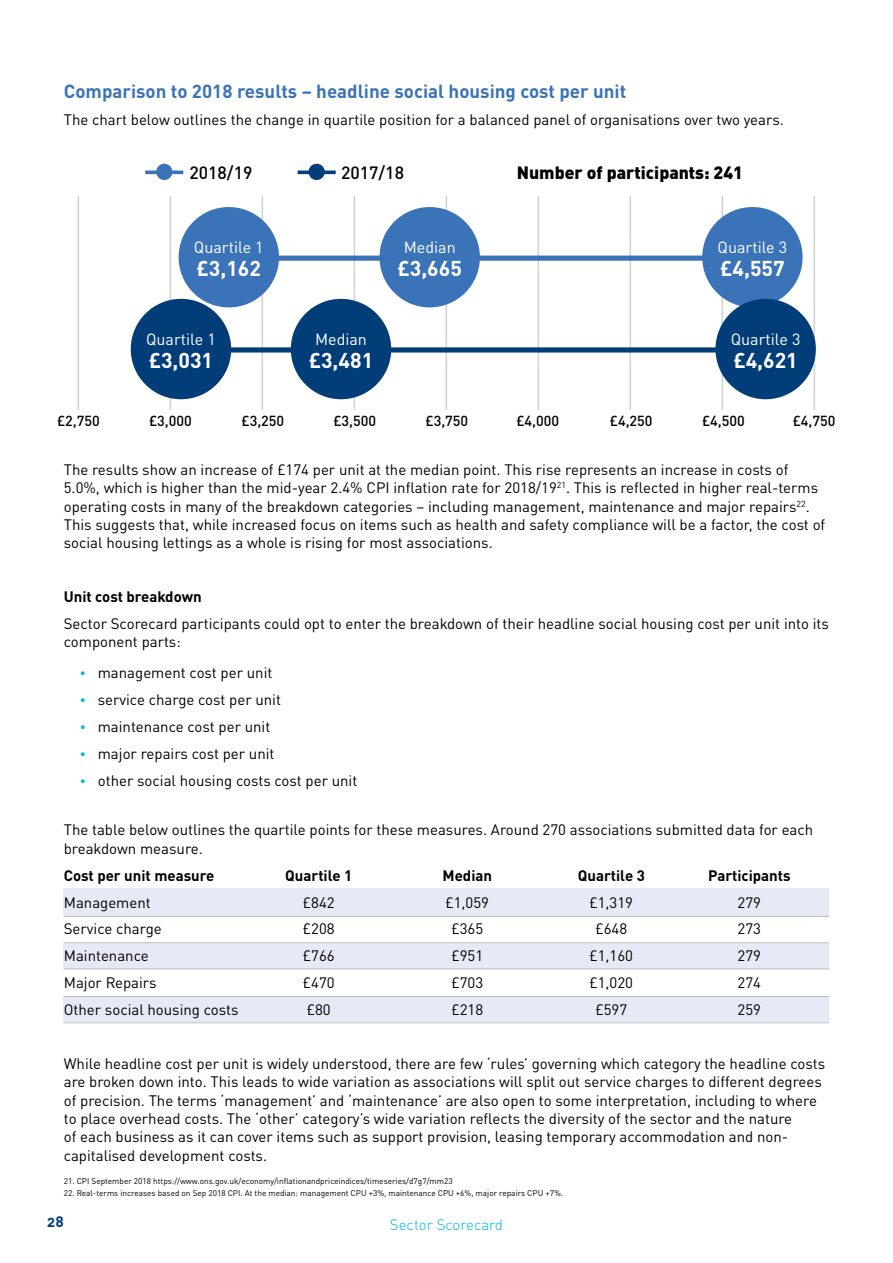
<style>
.page{position:relative;width:893px;height:1263px;background:#fff}
.page>*{position:absolute;margin:0;border:0;box-sizing:border-box;transform-origin:0 0}
.t1{font:700 21.3px "DIN Pro";color:#fff}
.t2{font:700 18.75px "DIN Pro";color:#3b73b9}
.t3{font:900 17.55px "DIN Pro";color:#000}
.t4{font:500 17.55px "DIN Pro";color:#000}
.t5{font:16.05px "DIN Pro";color:#fff}
.t6{font:15px/18.5px "DIN Pro";color:#000}
.t7{font:700 15px "DIN Pro";color:#000}
.t8{font:300 15px "DIN";color:#00b6de}
.t9{font:15px "DIN Bold Alternate";color:#003d79}
.t10{font:500 14.4px "DIN Pro";color:#000}
.t11{font:8.25px "DIN Pro";color:#000}
</style>
<div class="page">
<div style="left:64px;top:996px;width:765px;height:26px;background:#e6e9f6"></div>
<hr style="left:64px;top:996px;width:765px;height:1px;background:#bcbec0">
<hr style="left:64px;top:1022px;width:765px;height:1px;background:#bcbec0">
<div style="left:64px;top:943px;width:765px;height:26px;background:#e6e9f6"></div>
<div style="left:64px;top:889px;width:765px;height:27px;background:#e6e9f6"></div>
<hr style="left:64px;top:916px;width:765px;height:1px;background:#bcbec0">
<hr style="left:64px;top:942px;width:765px;height:1px;background:#bcbec0">
<hr style="left:64px;top:969px;width:765px;height:1px;background:#bcbec0">
<hr style="left:537px;top:196px;width:2px;height:214px;background:#d1d3d4">
<hr style="left:354px;top:196px;width:1px;height:214px;background:#d1d3d4">
<hr style="left:446px;top:196px;width:1px;height:214px;background:#d1d3d4">
<hr style="left:78px;top:196px;width:1px;height:214px;background:#d1d3d4">
<hr style="left:170px;top:196px;width:1px;height:214px;background:#d1d3d4">
<hr style="left:262px;top:196px;width:1px;height:214px;background:#d1d3d4">
<hr style="left:629px;top:196px;width:2px;height:214px;background:#d1d3d4">
<hr style="left:721px;top:196px;width:2px;height:214px;background:#d1d3d4">
<hr style="left:813px;top:196px;width:2px;height:214px;background:#d1d3d4">
<div style="left:209px;top:256px;width:536px;height:5px;background:#3b73b9"></div>
<div style="left:179px;top:207px;width:100px;height:100px;background:#3b73b9;border-radius:50%"></div>
<div style="left:702px;top:207px;width:101px;height:100px;background:#3b73b9;border-radius:50%"></div>
<div style="left:379px;top:207px;width:101px;height:100px;background:#3b73b9;border-radius:50%"></div>
<div style="left:194px;top:347px;width:561px;height:6px;background:#003d79"></div>
<div style="left:131px;top:299px;width:100px;height:100px;background:#003d79;border-radius:50%"></div>
<div style="left:715px;top:299px;width:101px;height:100px;background:#003d79;border-radius:50%"></div>
<div style="left:291px;top:299px;width:100px;height:100px;background:#003d79;border-radius:50%"></div>
<svg style="left:145px;top:164px;width:38px;height:16px"></svg>
<svg style="left:298px;top:164px;width:38px;height:16px"></svg>
<p class="t2" style="left:64px;top:76px;width:564px">Comparison to 2018 results – headline social housing cost per unit</p>
<p class="t6" style="left:64px;top:109px;width:721px">The chart below outlines the change in quartile position for a balanced panel of organisations over two years.</p>
<p class="t4" style="left:189px;top:158px;width:64px">2018/19</p>
<p class="t4" style="left:341px;top:158px;width:64px">2017/18</p>
<p class="t3" style="left:517px;top:157px;width:228px">Number of participants: 241</p>
<p class="t5" style="left:194px;top:235px;width:71px">Quartile 1</p>
<h1 class="t1" style="left:197px;top:251px;width:66px">£3,162</h1>
<p class="t5" style="left:146px;top:327px;width:71px">Quartile 1</p>
<h1 class="t1" style="left:149px;top:343px;width:66px">£3,031</h1>
<p class="t5" style="left:315px;top:327px;width:54px">Median</p>
<h1 class="t1" style="left:309px;top:343px;width:66px">£3,481</h1>
<p class="t5" style="left:404px;top:235px;width:54px">Median</p>
<h1 class="t1" style="left:397px;top:251px;width:66px">£3,665</h1>
<p class="t5" style="left:718px;top:235px;width:71px">Quartile 3</p>
<h1 class="t1" style="left:720px;top:251px;width:66px">£4,557</h1>
<p class="t5" style="left:731px;top:327px;width:71px">Quartile 3</p>
<h1 class="t1" style="left:733px;top:343px;width:66px">£4,621</h1>
<p class="t10" style="left:57px;top:409px;width:44px">£2,750</p>
<p class="t10" style="left:149px;top:409px;width:44px">£3,000</p>
<p class="t10" style="left:242px;top:409px;width:44px">£3,250</p>
<p class="t10" style="left:426px;top:409px;width:44px">£3,750</p>
<p class="t10" style="left:516px;top:409px;width:44px">£4,000</p>
<p class="t10" style="left:610px;top:409px;width:44px">£4,250</p>
<p class="t10" style="left:793px;top:409px;width:44px">£4,750</p>
<p class="t10" style="left:333px;top:409px;width:44px">£3,500</p>
<p class="t10" style="left:702px;top:409px;width:44px">£4,500</p>
<p class="t6" style="left:64px;top:459px;width:763px">The results show an increase of £174 per unit at the median point. This rise represents an increase in costs of 5.0%, which is higher than the mid-year 2.4% CPI inflation rate for 2018/19<sup>21</sup>. This is reflected in higher real-terms operating costs in many of the breakdown categories – including management, maintenance and major repairs<sup>22</sup>.<br>This suggests that, while increased focus on items such as health and safety compliance will be a factor, the cost of social housing lettings as a whole is rising for most associations.</p>
<p class="t7" style="left:64px;top:584px;width:139px">Unit cost breakdown</p>
<p class="t6" style="left:64px;top:613px;width:767px">Sector Scorecard participants could opt to enter the breakdown of their headline social housing cost per unit into its component parts:</p>
<p class="t6" style="left:81px;top:662px;width:193px"><sup>●</sup> management cost per unit</p>
<p class="t6" style="left:81px;top:689px;width:202px"><sup>●</sup> service charge cost per unit</p>
<p class="t6" style="left:81px;top:716px;width:191px"><sup>●</sup> maintenance cost per unit</p>
<p class="t6" style="left:81px;top:743px;width:195px"><sup>●</sup> major repairs cost per unit</p>
<p class="t6" style="left:81px;top:770px;width:278px"><sup>●</sup> other social housing costs cost per unit</p>
<p class="t6" style="left:64px;top:819px;width:751px">The table below outlines the quartile points for these measures. Around 270 associations submitted data for each breakdown measure.</p>
<p class="t7" style="left:64px;top:863px;width:152px">Cost per unit measure</p>
<p class="t7" style="left:285px;top:863px;width:69px">Quartile 1</p>
<p class="t7" style="left:443px;top:863px;width:51px">Median</p>
<p class="t7" style="left:578px;top:863px;width:69px">Quartile 3</p>
<p class="t7" style="left:708px;top:863px;width:84px">Participants</p>
<p class="t6" style="left:64px;top:891px;width:89px">Management</p>
<p class="t6" style="left:303px;top:891px;width:33px">£842</p>
<p class="t6" style="left:446px;top:891px;width:45px">£1,059</p>
<p class="t6" style="left:590px;top:891px;width:45px">£1,319</p>
<p class="t6" style="left:738px;top:891px;width:25px">279</p>
<p class="t6" style="left:64px;top:918px;width:100px">Service charge</p>
<p class="t6" style="left:303px;top:918px;width:33px">£208</p>
<p class="t6" style="left:451px;top:918px;width:33px">£365</p>
<p class="t6" style="left:595px;top:918px;width:33px">£648</p>
<p class="t6" style="left:738px;top:918px;width:25px">273</p>
<p class="t6" style="left:64px;top:945px;width:87px">Maintenance</p>
<p class="t6" style="left:303px;top:945px;width:33px">£766</p>
<p class="t6" style="left:451px;top:945px;width:33px">£951</p>
<p class="t6" style="left:590px;top:945px;width:45px">£1,160</p>
<p class="t6" style="left:738px;top:945px;width:25px">279</p>
<p class="t6" style="left:64px;top:972px;width:94px">Major Repairs</p>
<p class="t6" style="left:303px;top:972px;width:33px">£470</p>
<p class="t6" style="left:451px;top:972px;width:33px">£703</p>
<p class="t6" style="left:590px;top:972px;width:45px">£1,020</p>
<p class="t6" style="left:738px;top:972px;width:25px">274</p>
<p class="t6" style="left:64px;top:999px;width:176px">Other social housing costs</p>
<p class="t6" style="left:307px;top:999px;width:25px">£80</p>
<p class="t6" style="left:451px;top:999px;width:33px">£218</p>
<p class="t6" style="left:595px;top:999px;width:33px">£597</p>
<p class="t6" style="left:738px;top:999px;width:25px">259</p>
<p class="t6" style="left:64px;top:1053px;width:763px">While headline cost per unit is widely understood, there are few ‘rules’ governing which category the headline costs are broken down into. This leads to wide variation as associations will split out service charges to different degrees of precision. The terms ‘management’ and ‘maintenance’ are also open to some interpretation, including to where to place overhead costs. The ‘other’ category’s wide variation reflects the diversity of the sector and the nature<br>of each business as it can cover items such as support provision, leasing temporary accommodation and non&shy;capitalised development costs.</p>
<p class="t11" style="left:64px;top:1174px;width:390px">21. CPI September 2018 https://www.ons.gov.uk/economy/inflationandpriceindices/timeseries/d7g7/mm23</p>
<p class="t11" style="left:64px;top:1187px;width:501px">22. Real-terms increases based on Sep 2018 CPI. At the median: management CPU +3%, maintenance CPU +6%, major repairs CPU +7%.</p>
<p class="t9" style="left:47px;top:1211px;width:18px">28</p>
<p class="t8" style="left:390px;top:1216px;width:115px">Sector Scorecard</p>
</div>
